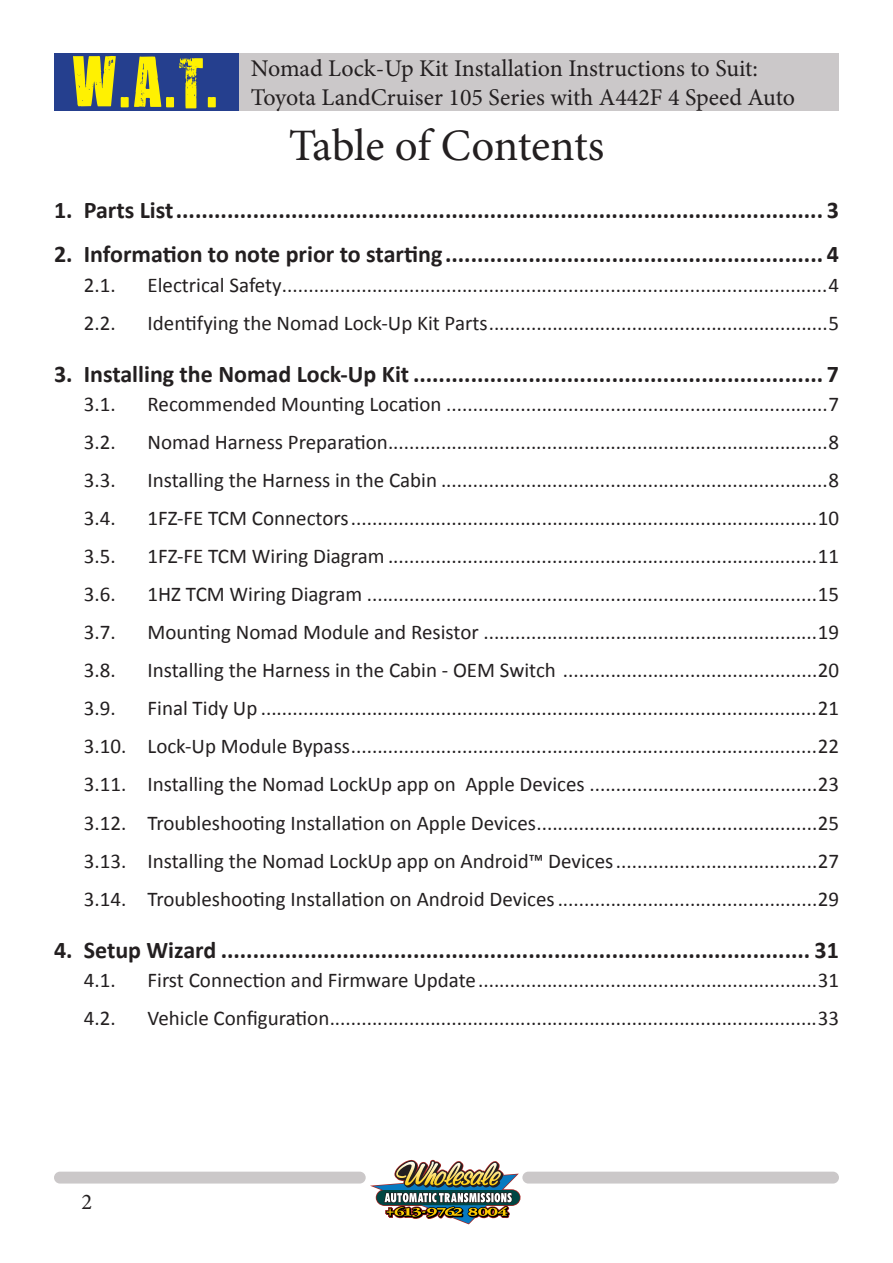
<style>
.page{position:relative;width:893px;height:1263px;background:#fff}
.page>*{position:absolute;margin:0;border:0;box-sizing:border-box;transform-origin:0 0}
.t1{font:58.5px "You Are Loved";color:#fff101}
.TOC_title{font:45px "Minion Pro";letter-spacing:-.005em;color:#231f20}
.t2{font:700 24px "Calibri";color:#231f20}
.t3{font:24px "Minion Pro";color:#231f20}
.t4{font:22.5px "Minion Pro";color:#231f20}
.t5{font:21px/38px "Calibri";color:#231f20;text-align:justify}
</style>
<div class="page">
<div style="left:238px;top:53px;width:601px;height:58px;background:#cbc8c9"></div>
<div style="left:54px;top:53px;width:184px;height:58px;background:#253f8e"></div>
<img style="left:370px;top:1159px;width:151px;height:66px">
<div style="left:54px;top:1172px;width:312px;height:11px;background:#cbc8c9;border-radius:6px"></div>
<div style="left:522px;top:1172px;width:317px;height:11px;background:#cbc8c9;border-radius:6px"></div>
<h1 class="t1" style="left:72px;top:44px;width:149px">W.A.T.</h1>
<p class="t3" style="left:251px;top:53px;width:509px">Nomad Lock-Up Kit Installation Instructions to Suit:</p>
<p class="t3" style="left:251px;top:82px;width:546px">Toyota LandCruiser 105 Series with A442F 4 Speed Auto</p>
<p class="TOC_title" style="left:289px;top:116px;width:317px">Table of Contents</p>
<p class="t2" style="left:54px;top:193px;width:786px">1. Parts List..................................................................................................... 3</p>
<p class="t2" style="left:54px;top:237px;width:786px">2. Information to note prior to starting........................................................... 4</p>
<p class="t5" style="left:84px;top:265px;width:33px">2.1.</p>
<p class="t5" style="left:148px;top:265px;width:693px">Electrical Safety.......................................................................................................4</p>
<p class="t5" style="left:84px;top:303px;width:33px">2.2.</p>
<p class="t5" style="left:148px;top:303px;width:693px">Identifying the Nomad Lock-Up Kit Parts................................................................5</p>
<p class="t2" style="left:54px;top:357px;width:786px">3. Installing the Nomad Lock-Up Kit ................................................................ 7</p>
<p class="t5" style="left:84px;top:385px;width:33px">3.1.</p>
<p class="t5" style="left:148px;top:385px;width:693px">Recommended Mounting Location ........................................................................7</p>
<p class="t5" style="left:84px;top:423px;width:33px">3.2.</p>
<p class="t5" style="left:148px;top:423px;width:693px">Nomad Harness Preparation...................................................................................8</p>
<p class="t5" style="left:84px;top:461px;width:33px">3.3.</p>
<p class="t5" style="left:148px;top:461px;width:693px">Installing the Harness in the Cabin .........................................................................8</p>
<p class="t5" style="left:84px;top:499px;width:33px">3.4.</p>
<p class="t5" style="left:148px;top:499px;width:693px">1FZ-FE TCM Connectors........................................................................................10</p>
<p class="t5" style="left:84px;top:537px;width:33px">3.5.</p>
<p class="t5" style="left:148px;top:537px;width:693px">1FZ-FE TCM Wiring Diagram .................................................................................11</p>
<p class="t5" style="left:84px;top:575px;width:33px">3.6.</p>
<p class="t5" style="left:148px;top:575px;width:693px">1HZ TCM Wiring Diagram .....................................................................................15</p>
<p class="t5" style="left:84px;top:613px;width:33px">3.7.</p>
<p class="t5" style="left:148px;top:613px;width:693px">Mounting Nomad Module and Resistor ...............................................................19</p>
<p class="t5" style="left:84px;top:651px;width:33px">3.8.</p>
<p class="t5" style="left:148px;top:651px;width:693px">Installing the Harness in the Cabin - OEM Switch ................................................20</p>
<p class="t5" style="left:84px;top:689px;width:33px">3.9.</p>
<p class="t5" style="left:84px;top:689px;width:757px;text-indent:64px">Final Tidy Up .........................................................................................................21<br>3.10. Lock-Up Module Bypass........................................................................................22<br>3.11. Installing the Nomad LockUp app on Apple Devices ...........................................23<br>3.12. Troubleshooting Installation on Apple Devices.....................................................25<br>3.13. Installing the Nomad LockUp app on Android™ Devices......................................27<br>3.14. Troubleshooting Installation on Android Devices.................................................29</p>
<p class="t2" style="left:54px;top:933px;width:786px">4. Setup Wizard ............................................................................................ 31</p>
<p class="t5" style="left:84px;top:961px;width:33px">4.1.</p>
<p class="t5" style="left:148px;top:961px;width:693px">First Connection and Firmware Update................................................................31</p>
<p class="t5" style="left:84px;top:999px;width:33px">4.2.</p>
<p class="t5" style="left:148px;top:999px;width:693px">Vehicle Configuration............................................................................................33</p>
<p class="t4" style="left:82px;top:1187px;width:12px">2</p>
</div>
